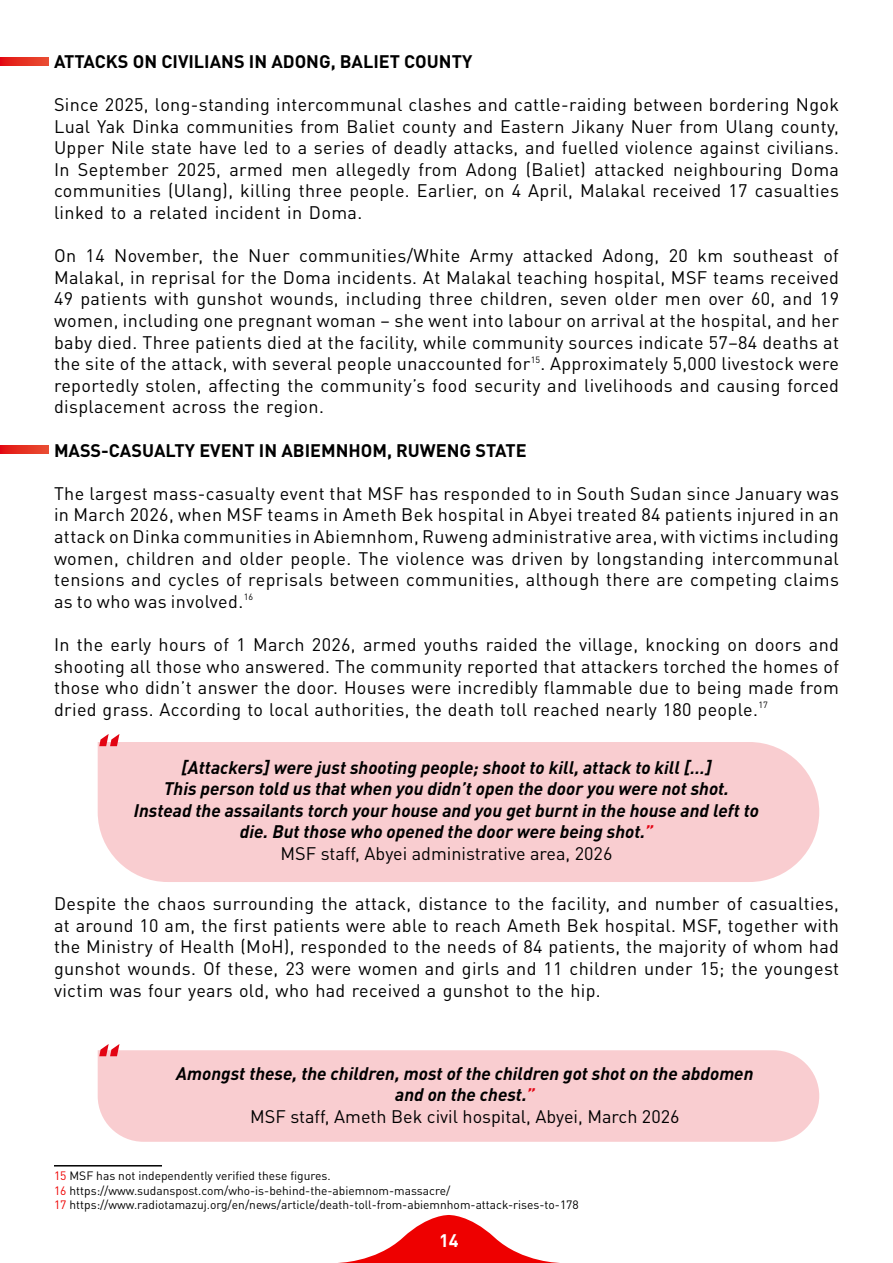
<style>
.page{position:relative;width:893px;height:1263px;background:#fff}
.page>*{position:absolute;margin:0;border:0;box-sizing:border-box;transform-origin:0 0}
.t1{font:italic 700 54px "DIN Pro";color:#e30413}
.t2{font:18px/21.6px "DIN Pro";letter-spacing:.02em;color:#000;text-align:justify}
.t3{font:italic 700 18px/21.6px "DIN Pro";color:#000;text-align:center}
.t4{font:700 18px "DIN Pro";color:#000}
.t5{font:700 18px "DIN Pro";color:#fff}
.t6{font:12px/14.4px "DIN Pro";color:#000}
.s1{color:#e30413}
.s2{font-weight:400;font-style:normal}
.s3{color:#e00}
</style>
<div class="page">
<svg style="left:338px;top:1215px;width:222px;height:48px"></svg>
<hr style="left:54px;top:1165px;width:108px;height:1px;background:#000">
<div style="left:98px;top:742px;width:721px;height:140px;background:#f9cdd0"></div>
<div style="left:98px;top:1050px;width:721px;height:92px;background:#f9cdd0"></div>
<svg style="left:0;top:57px;width:49px;height:8px"></svg>
<svg style="left:0;top:446px;width:49px;height:7px"></svg>
<p class="t4" style="left:54px;top:46px;width:420px">ATTACKS ON CIVILIANS IN ADONG, BALIET COUNTY</p>
<p class="t2" style="left:54px;top:92px;width:787px">Since 2025, long-standing intercommunal clashes and cattle-raiding between bordering Ngok Lual Yak Dinka communities from Baliet county and Eastern Jikany Nuer from Ulang county, Upper Nile state have led to a series of deadly attacks, and fuelled violence against civilians.<br>In September 2025, armed men allegedly from Adong (Baliet) attacked neighbouring Doma communities (Ulang), killing three people. Earlier, on 4 April, Malakal received 17 casualties linked to a related incident in Doma.</p>
<p class="t2" style="left:54px;top:243px;width:787px">On 14 November, the Nuer communities/White Army attacked Adong, 20 km southeast of Malakal, in reprisal for the Doma incidents. At Malakal teaching hospital, MSF teams received 49 patients with gunshot wounds, including three children, seven older men over 60, and 19 women, including one pregnant woman – she went into labour on arrival at the hospital, and her baby died. Three patients died at the facility, while community sources indicate 57–84 deaths at the site of the attack, with several people unaccounted for<sup>15</sup>. Approximately 5,000 livestock were reportedly stolen, affecting the community’s food security and livelihoods and causing forced displacement across the region.</p>
<p class="t4" style="left:54px;top:435px;width:474px">MASS-CASUALTY EVENT IN ABIEMNHOM, RUWENG STATE</p>
<p class="t2" style="left:54px;top:481px;width:786px">The largest mass-casualty event that MSF has responded to in South Sudan since January was in March 2026, when MSF teams in Ameth Bek hospital in Abyei treated 84 patients injured in an attack on Dinka communities in Abiemnhom, Ruweng administrative area, with victims including women, children and older people. The violence was driven by longstanding intercommunal tensions and cycles of reprisals between communities, although there are competing claims as to who was involved.<sup>16</sup></p>
<p class="t2" style="left:54px;top:632px;width:786px">In the early hours of 1 March 2026, armed youths raided the village, knocking on doors and shooting all those who answered. The community reported that attackers torched the homes of those who didn’t answer the door. Houses were incredibly flammable due to being made from dried grass. According to local authorities, the death toll reached nearly 180 people.<sup>17</sup></p>
<h1 class="t1" style="left:92px;top:714px;width:26px">“</h1>
<p class="t3" style="left:134px;top:754px;width:627px">[Attackers] were just shooting people; shoot to kill, attack to kill […]<br>This person told us that when you didn’t open the door you were not shot.<br>Instead the assailants torch your house and you get burnt in the house and left to die. But those who opened the door were being shot.<span class="s1">”<br></span><span class="s2">MSF staff, Abyei administrative area, 2026</span></p>
<p class="t2" style="left:54px;top:891px;width:787px">Despite the chaos surrounding the attack, distance to the facility, and number of casualties, at around 10 am, the first patients were able to reach Ameth Bek hospital. MSF, together with the Ministry of Health (MoH), responded to the needs of 84 patients, the majority of whom had gunshot wounds. Of these, 23 were women and girls and 11 children under 15; the youngest victim was four years old, who had received a gunshot to the hip.</p>
<h1 class="t1" style="left:92px;top:1024px;width:26px">“</h1>
<p class="t3" style="left:176px;top:1060px;width:579px">Amongst these, the children, most of the children got shot on the abdomen and on the chest.<span class="s1">”<br></span><span class="s2">MSF staff, Ameth Bek civil hospital, Abyei, March 2026</span></p>
<p class="t6" style="left:54px;top:1167px;width:526px"><span class="s3">15</span> MSF has not independently verified these figures.<br><span class="s3">16</span> https://www.sudanspost.com/who-is-behind-the-abiemnom-massacre/<br><span class="s3">17</span> https://www.radiotamazuj.org/en/news/article/death-toll-from-abiemnhom-attack-rises-to-178</p>
<p class="t5" style="left:439px;top:1225px;width:21px">14</p>
</div>
